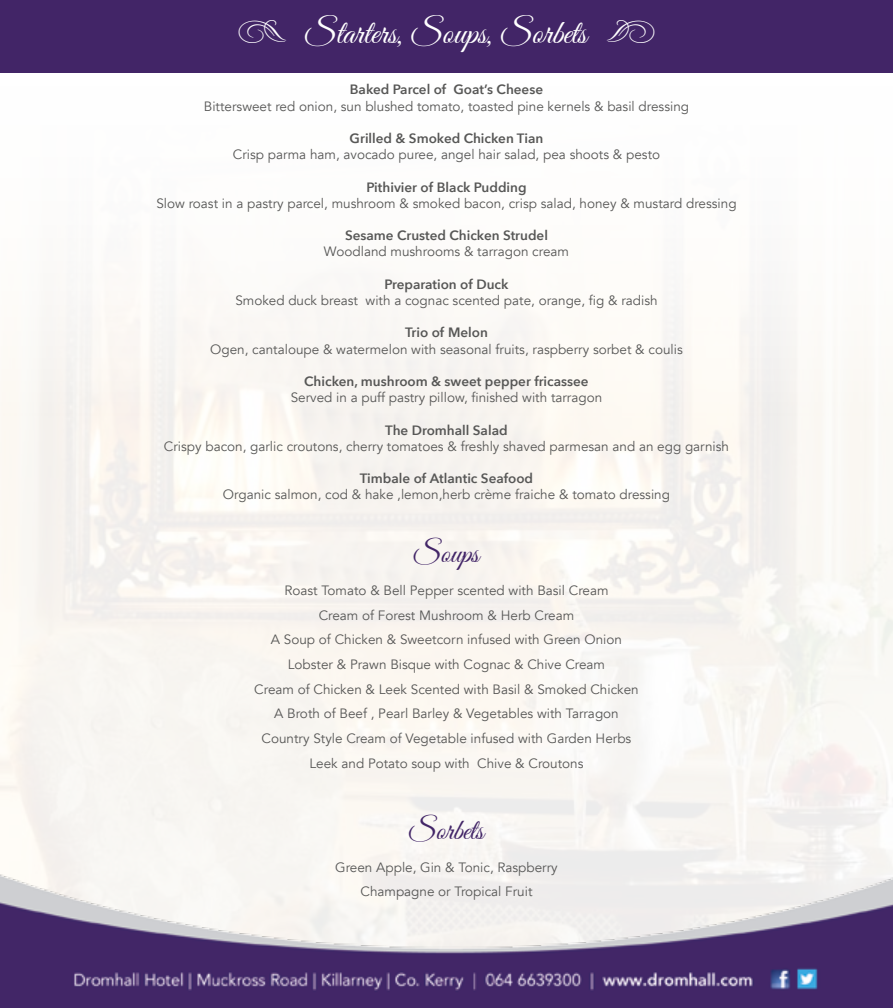
<style>
.page{position:relative;width:893px;height:1008px;background:#fff}
.page>*{position:absolute;margin:0;border:0;box-sizing:border-box;transform-origin:0 0}
.t1{font:34.5px "Good Vibrations Script";color:#fff}
.t2{font:30px "Good Vibrations Script";color:#422567}
.t3{font:13.5px/24.8px "Avenir";color:#575756;text-align:center}
.t4{font:600 13.5px "Avenir Next";letter-spacing:-.005em;color:#575756}
.s1{font-family:"Type Embellishments One Let Plain"}
</style>
<div class="page">
<img style="left:0;top:72px;width:893px;height:752px">
<img style="left:0;top:824px;width:893px;height:184px">
<div style="left:0;top:0;width:893px;height:72px;background:#422567"></div>
<h1 class="t1" style="left:237px;top:9px;width:421px"><span class="s1">z</span> Starters, Soups, Sorbets <span class="s1">å</span></h1>
<p class="t4" style="left:350px;top:78px;width:195px">Baked Parcel of Goat’s Cheese</p>
<p class="t3" style="left:204px;top:94px;width:487px">Bittersweet red onion, sun blushed tomato, toasted pine kernels &amp; basil dressing</p>
<p class="t4" style="left:350px;top:127px;width:195px">Grilled &amp; Smoked Chicken Tian</p>
<p class="t3" style="left:233px;top:142px;width:429px">Crisp parma ham, avocado puree, angel hair salad, pea shoots &amp; pesto</p>
<p class="t4" style="left:366px;top:175px;width:162px">Pithivier of Black Pudding</p>
<p class="t3" style="left:156px;top:191px;width:582px">Slow roast in a pastry parcel, mushroom &amp; smoked bacon, crisp salad, honey &amp; mustard dressing</p>
<p class="t4" style="left:345px;top:224px;width:204px">Sesame Crusted Chicken Strudel</p>
<p class="t3" style="left:324px;top:240px;width:247px">Woodland mushrooms &amp; tarragon cream</p>
<p class="t4" style="left:384px;top:272px;width:126px">Preparation of Duck</p>
<p class="t3" style="left:235px;top:288px;width:424px">Smoked duck breast with a cognac scented pate, orange, fig &amp; radish</p>
<p class="t4" style="left:405px;top:321px;width:84px">Trio of Melon</p>
<p class="t3" style="left:210px;top:337px;width:474px">Ogen, cantaloupe &amp; watermelon with seasonal fruits, raspberry sorbet &amp; coulis</p>
<p class="t4" style="left:304px;top:370px;width:286px">Chicken, mushroom &amp; sweet pepper fricassee</p>
<p class="t3" style="left:291px;top:385px;width:313px">Served in a puff pastry pillow, finished with tarragon</p>
<p class="t4" style="left:385px;top:418px;width:124px">The Dromhall Salad</p>
<p class="t3" style="left:164px;top:434px;width:567px">Crispy bacon, garlic croutons, cherry tomatoes &amp; freshly shaved parmesan and an egg garnish</p>
<p class="t4" style="left:360px;top:467px;width:175px">Timbale of Atlantic Seafood</p>
<p class="t3" style="left:223px;top:483px;width:449px">Organic salmon, cod &amp; hake ,lemon,herb crème fraiche &amp; tomato dressing</p>
<h2 class="t2" style="left:414px;top:532px;width:67px">Soups</h2>
<p class="t3" style="left:254px;top:578px;width:386px">Roast Tomato &amp; Bell Pepper scented with Basil Cream<br>Cream of Forest Mushroom &amp; Herb Cream<br>A Soup of Chicken &amp; Sweetcorn infused with Green Onion Lobster &amp; Prawn Bisque with Cognac &amp; Chive Cream<br>Cream of Chicken &amp; Leek Scented with Basil &amp; Smoked Chicken A Broth of Beef , Pearl Barley &amp; Vegetables with Tarragon Country Style Cream of Vegetable infused with Garden Herbs Leek and Potato soup with Chive &amp; Croutons</p>
<h2 class="t2" style="left:409px;top:809px;width:76px">Sorbets</h2>
<p class="t3" style="left:335px;top:855px;width:224px">Green Apple, Gin &amp; Tonic, Raspberry<br>Champagne or Tropical Fruit</p>
</div>
